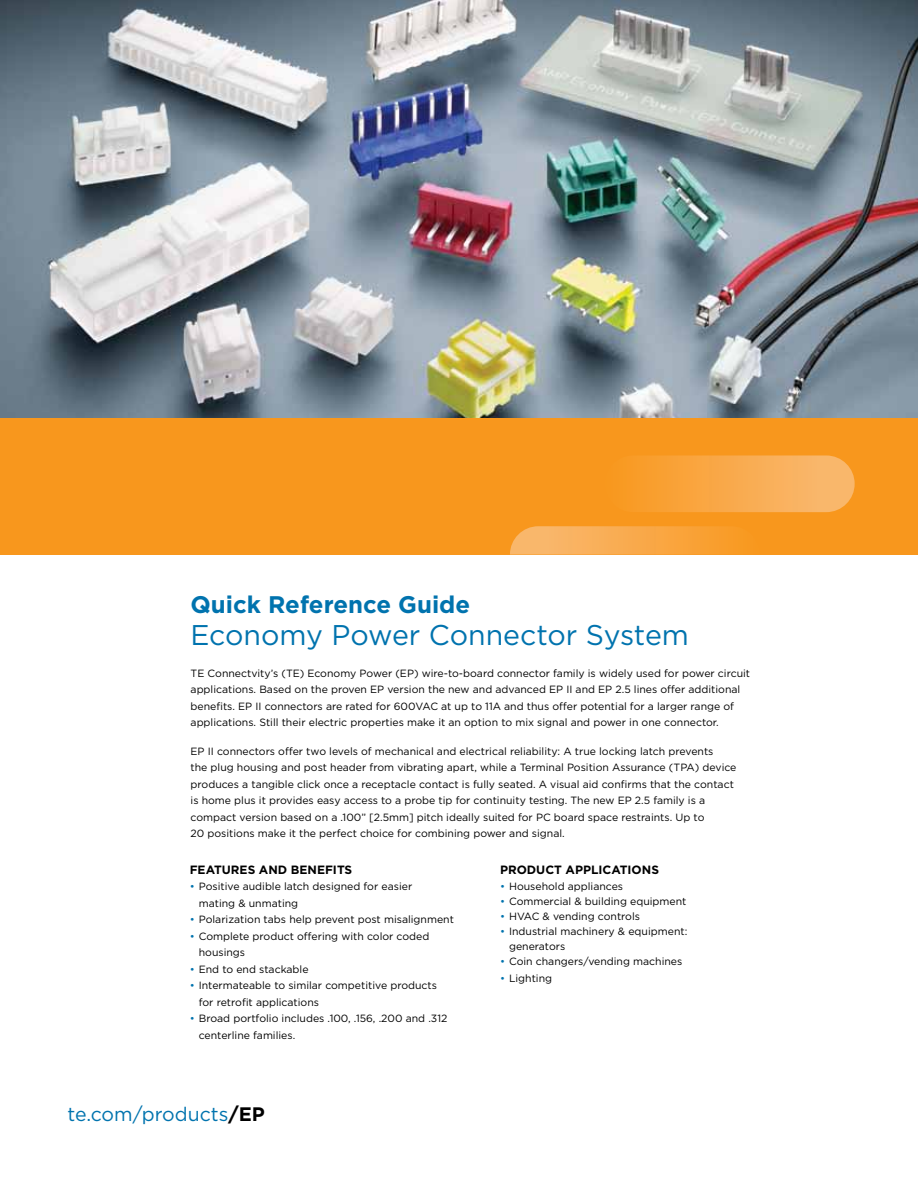
<style>
.page{position:relative;width:918px;height:1188px;background:#fff}
.page>*{position:absolute;margin:0;border:0;box-sizing:border-box;transform-origin:0 0}
.t1{font:28.5px "Gotham";letter-spacing:-.005em;color:#0073ae}
.t2{font:700 24px "Gotham";color:#0073ae}
.t3{font:19.5px "Gotham";color:#0073ae}
.t4{font:700 12px "Gotham";color:#000}
.t5{font:10.5px/16.5px "Gotham";color:#000}
.s1{color:#0073ae}
.s2{font-weight:700;color:#000}
</style>
<div class="page">
<img style="left:0;top:0;width:918px;height:418px">
<div style="left:0;top:418px;width:918px;height:137px;background:#f8971d"></div>
<img style="left:605px;top:455px;width:250px;height:57px;border-radius:28px">
<img style="left:510px;top:526px;width:220px;height:29px">
<h2 class="t2" style="left:190px;top:589px;width:281px">Quick Reference Guide</h2>
<h1 class="t1" style="left:190px;top:616px;width:500px">Economy Power Connector System</h1>
<p class="t5" style="left:191px;top:664px;width:561px">TE Connectvity’s (TE) Economy Power (EP) wire-to-board connector family is widely used for power circuit applications. Based on the proven EP version the new and advanced EP II and EP 2.5 lines offer additional benefits. EP II connectors are rated for 600VAC at up to 11A and thus offer potential for a larger range of applications. Still their electric properties make it an option to mix signal and power in one connector.</p>
<p class="t5" style="left:191px;top:742px;width:547px">EP II connectors offer two levels of mechanical and electrical reliability: A true locking latch prevents<br>the plug housing and post header from vibrating apart, while a Terminal Position Assurance (TPA) device produces a tangible click once a receptacle contact is fully seated. A visual aid confirms that the contact is home plus it provides easy access to a probe tip for continuity testing. The new EP 2.5 family is a compact version based on a .100” [2.5mm] pitch ideally suited for PC board space restraints. Up to<br>20 positions make it the perfect choice for combining power and signal.</p>
<p class="t4" style="left:190px;top:861px;width:164px">FEATURES AND BENEFITS</p>
<p class="t5" style="left:199px;top:878px;width:215px;text-indent:-9px"><span class="s1">•</span> Positive audible latch designed for easier mating &amp; unmating</p>
<p class="t5" style="left:190px;top:911px;width:266px"><span class="s1">•</span> Polarization tabs help prevent post misalignment</p>
<p class="t5" style="left:199px;top:927px;width:232px;text-indent:-9px"><span class="s1">•</span> Complete product offering with color coded housings</p>
<p class="t5" style="left:190px;top:960px;width:120px"><span class="s1">•</span> End to end stackable</p>
<p class="t5" style="left:199px;top:977px;width:240px;text-indent:-9px"><span class="s1">•</span> Intermateable to similar competitive products for retrofit applications</p>
<p class="t5" style="left:199px;top:1010px;width:250px;text-indent:-9px"><span class="s1">•</span> Broad portfolio includes .100, .156, .200 and .312 centerline families.</p>
<p class="t4" style="left:500px;top:861px;width:160px">PRODUCT APPLICATIONS</p>
<p class="t5" style="left:500px;top:878px;width:125px"><span class="s1">•</span> Household appliances</p>
<p class="t5" style="left:500px;top:893px;width:188px"><span class="s1">•</span> Commercial &amp; building equipment</p>
<p class="t5" style="left:500px;top:908px;width:142px"><span class="s1">•</span> HVAC &amp; vending controls</p>
<p class="t5" style="left:509px;top:924px;width:180px;line-height:15px;text-indent:-9px"><span class="s1">•</span> Industrial machinery &amp; equipment: generators</p>
<p class="t5" style="left:500px;top:953px;width:184px"><span class="s1">•</span> Coin changers/vending machines</p>
<p class="t5" style="left:500px;top:969px;width:54px"><span class="s1">•</span> Lighting</p>
<h3 class="t3" style="left:68px;top:1101px;width:199px">te.com/products<span class="s2">/EP</span></h3>
</div>
